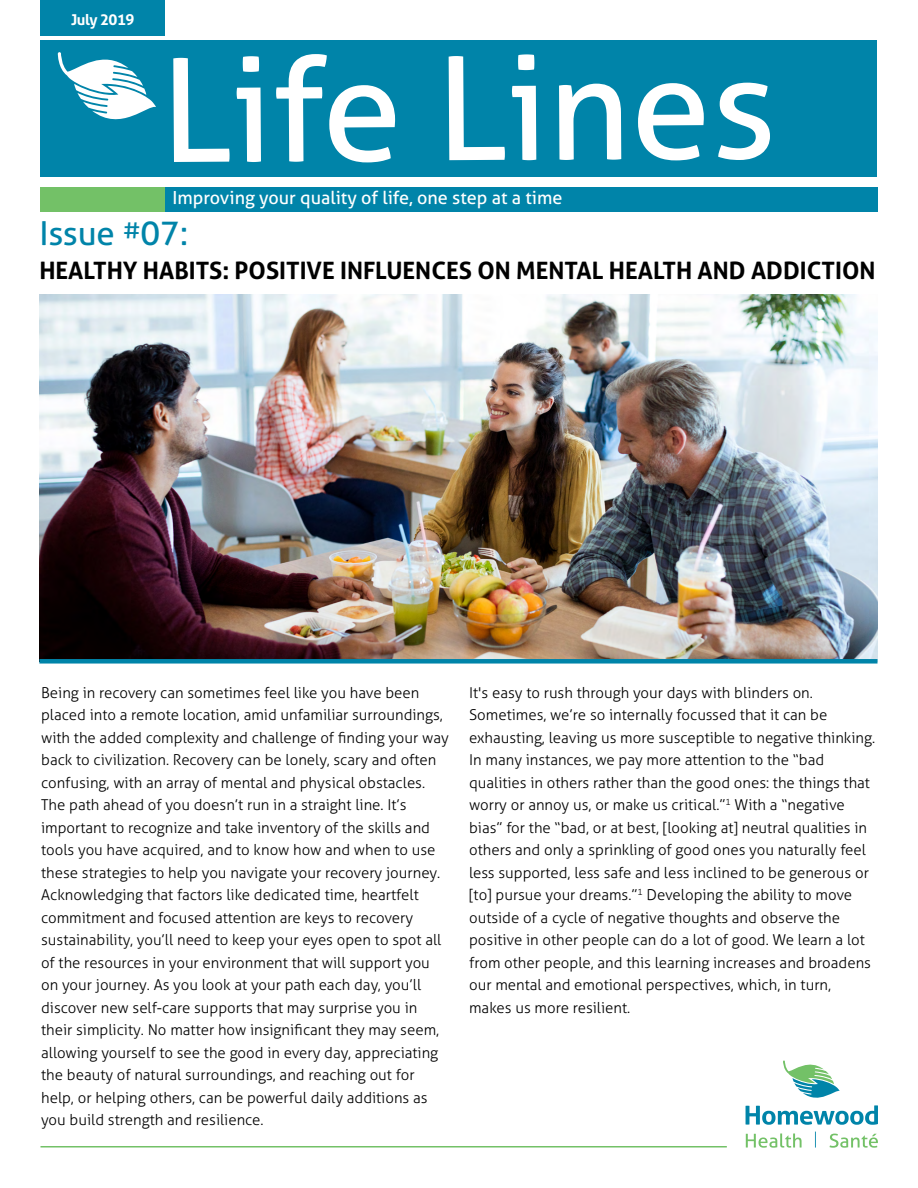
<style>
.page{position:relative;width:918px;height:1188px;background:#fff}
.page>*{position:absolute;margin:0;border:0;box-sizing:border-box;transform-origin:0 0}
.t1{font:144px "Aller";letter-spacing:-.01em;color:#fff}
.t2{font:33px "Aller";color:#0084a9}
.t3{font:700 24px "Aller";color:#000}
.t4{font:18px "Aller";color:#fff}
.t5{font:300 15px/22.5px "Aller";color:#000}
.t6{font:700 15px "Aller";letter-spacing:-.03em;color:#fff}
</style>
<div class="page">
<img style="left:39px;top:295px;width:839px;height:364px">
<div style="left:40px;top:40px;width:838px;height:137px;background:#0084a9"></div>
<div style="left:40px;top:187px;width:125px;height:25px;background:#73c167"></div>
<div style="left:40px;top:0;width:125px;height:35px;background:#0084a9"></div>
<div style="left:165px;top:187px;width:713px;height:25px;background:#0084a9"></div>
<svg style="left:58px;top:52px;width:98px;height:68px"></svg>
<hr style="left:40px;top:1146px;width:687px;height:2px;background:#73c167">
<svg style="left:746px;top:1060px;width:132px;height:65px"></svg>
<svg style="left:746px;top:1133px;width:56px;height:15px"></svg>
<svg style="left:830px;top:1134px;width:48px;height:14px"></svg>
<svg style="left:815px;top:1132px;width:1px;height:16px"></svg>
<div style="left:39px;top:659px;width:839px;height:5px;background:#0084a9"></div>
<p class="t6" style="left:71px;top:11px;width:65px">July 2019</p>
<h1 class="t1" style="left:161px;top:22px;width:618px">Life Lines</h1>
<p class="t4" style="left:172px;top:187px;width:391px">Improving your quality of life, one step at a time</p>
<h2 class="t2" style="left:39px;top:213px;width:150px">Issue <sup>#</sup>07:</h2>
<h3 class="t3" style="left:39px;top:256px;width:838px">HEALTHY HABITS: POSITIVE INFLUENCES ON MENTAL HEALTH AND ADDICTION</h3>
<p class="t5" style="left:41px;top:681px;width:409px">Being in recovery can sometimes feel like you have been placed into a remote location, amid unfamiliar surroundings, with the added complexity and challenge of finding your way back to civilization. Recovery can be lonely, scary and often confusing, with an array of mental and physical obstacles.<br>The path ahead of you doesn’t run in a straight line. It’s important to recognize and take inventory of the skills and tools you have acquired, and to know how and when to use these strategies to help you navigate your recovery journey.<br>Acknowledging that factors like dedicated time, heartfelt commitment and focused attention are keys to recovery sustainability, you’ll need to keep your eyes open to spot all of the resources in your environment that will support you on your journey. As you look at your path each day, you’ll discover new self-care supports that may surprise you in their simplicity. No matter how insignificant they may seem, allowing yourself to see the good in every day, appreciating the beauty of natural surroundings, and reaching out for help, or helping others, can be powerful daily additions as you build strength and resilience.</p>
<p class="t5" style="left:469px;top:681px;width:408px">It's easy to rush through your days with blinders on.<br>Sometimes, we’re so internally focussed that it can be exhausting, leaving us more susceptible to negative thinking.<br>In many instances, we pay more attention to the “bad qualities in others rather than the good ones: the things that worry or annoy us, or make us critical.”<sup>1</sup> With a “negative bias” for the “bad, or at best, [looking at] neutral qualities in others and only a sprinkling of good ones you naturally feel less supported, less safe and less inclined to be generous or [to] pursue your dreams.”<sup>1</sup> Developing the ability to move outside of a cycle of negative thoughts and observe the positive in other people can do a lot of good. We learn a lot from other people, and this learning increases and broadens our mental and emotional perspectives, which, in turn, makes us more resilient.</p>
</div>
